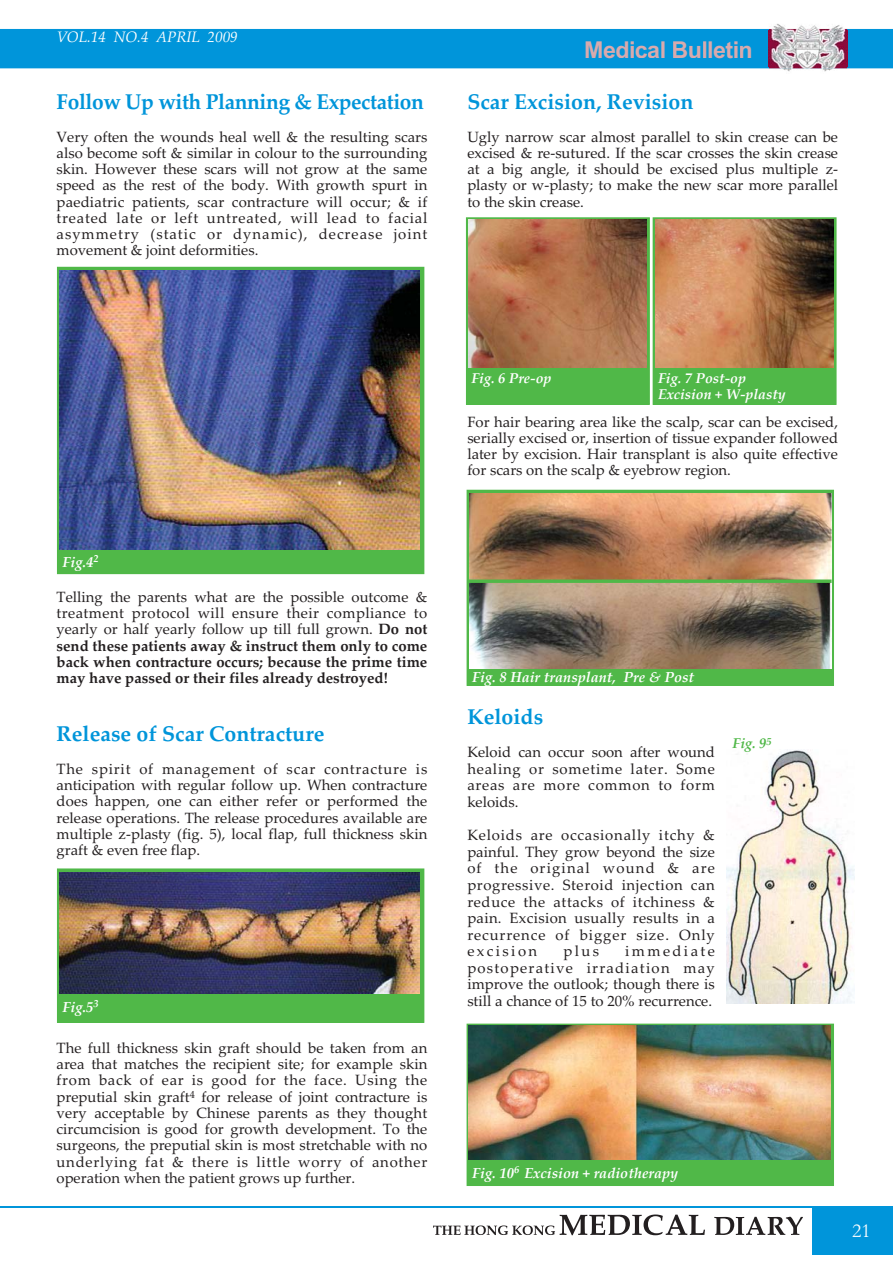
<style>
.page{position:relative;width:893px;height:1263px;background:#fff}
.page>*{position:absolute;margin:0;border:0;box-sizing:border-box;transform-origin:0 0}
.t1{font:700 23.25px "Arial";letter-spacing:-.025em;color:#d8aaad}
.t2{font:700 21.45px "Palatino Linotype";color:#0095da}
.t3{font:700 21.45px "Palatino Linotype";letter-spacing:-.02em;color:#0095da}
.t4{font:19.95px "Garamond";color:#fff}
.t5{font:italic 15.15px "Palatino Linotype";color:#fff}
.t6{font:15.15px "Myriad";letter-spacing:-.025em;color:#fff}
.t7{font:14.85px/16.2px "Palatino Linotype";color:#231f20;text-align:justify}
.t8{font:700 14.85px/16.2px "Palatino Linotype";color:#231f20;text-align:justify}
.t9{font:italic 700 14.55px "Palatino Linotype";color:#fff}
.t10{font:italic 700 14.25px/16.8px "Palatino Linotype";color:#fff}
.t11{font:italic 700 14.25px "Palatino Linotype";color:#50b848}
.s1{font-weight:400}
</style>
<div class="page">
<div style="left:0;top:29px;width:893px;height:39px;background:#0095da"></div>
<img style="left:769px;top:23px;width:78px;height:49px">
<img style="left:769px;top:29px;width:78px;height:39px">
<div style="left:586px;top:41px;width:16px;height:17px;background:#0095da"></div>
<div style="left:604px;top:45px;width:11px;height:13px;background:#0095da"></div>
<div style="left:616px;top:41px;width:12px;height:17px;background:#0095da"></div>
<hr style="left:631px;top:41px;width:3px;height:17px;background:#0095da">
<div style="left:636px;top:45px;width:11px;height:13px;background:#0095da"></div>
<div style="left:648px;top:45px;width:11px;height:13px;background:#0095da"></div>
<hr style="left:661px;top:41px;width:3px;height:17px;background:#0095da">
<div style="left:673px;top:41px;width:14px;height:17px;background:#0095da"></div>
<div style="left:689px;top:46px;width:11px;height:12px;background:#0095da"></div>
<hr style="left:703px;top:41px;width:3px;height:17px;background:#0095da">
<hr style="left:709px;top:41px;width:3px;height:17px;background:#0095da">
<div style="left:714px;top:45px;width:11px;height:13px;background:#0095da"></div>
<div style="left:726px;top:41px;width:7px;height:17px;background:#0095da"></div>
<hr style="left:734px;top:41px;width:3px;height:17px;background:#0095da">
<div style="left:740px;top:45px;width:11px;height:13px;background:#0095da"></div>
<hr style="left:0;top:1206px;width:893px;height:2px;background:#0095da">
<svg style="left:433px;top:1215px;width:272px;height:20px"></svg>
<svg style="left:714px;top:1217px;width:89px;height:18px"></svg>
<div style="left:812px;top:1206px;width:81px;height:49px;background:#0095da"></div>
<div style="left:58px;top:267px;width:366px;height:307px;background:#50b848"></div>
<div style="left:57px;top:267px;width:367px;height:307px;border:1px solid #50b848"></div>
<img style="left:60px;top:270px;width:360px;height:279px">
<div style="left:466px;top:218px;width:183px;height:186px;background:#50b848"></div>
<div style="left:466px;top:217px;width:184px;height:188px;border:1px solid #50b848"></div>
<img style="left:469px;top:220px;width:178px;height:147px">
<div style="left:653px;top:218px;width:183px;height:186px;background:#50b848"></div>
<div style="left:653px;top:217px;width:183px;height:188px;border:1px solid #50b848"></div>
<img style="left:655px;top:220px;width:178px;height:147px">
<div style="left:58px;top:869px;width:366px;height:153px;background:#50b848"></div>
<div style="left:57px;top:868px;width:367px;height:155px;border:1px solid #50b848"></div>
<img style="left:59px;top:873px;width:361px;height:121px">
<div style="left:467px;top:490px;width:366px;height:195px;background:#50b848"></div>
<div style="left:466px;top:490px;width:368px;height:196px;border:1px solid #50b848"></div>
<img style="left:469px;top:493px;width:362px;height:176px">
<div style="left:467px;top:1024px;width:366px;height:161px;background:#50b848"></div>
<div style="left:466px;top:1024px;width:368px;height:162px;border:1px solid #50b848"></div>
<hr style="left:468px;top:580px;width:363px;height:3px;background:#50b848">
<img style="left:726px;top:750px;width:128px;height:254px">
<img style="left:469px;top:1026px;width:361px;height:134px">
<p class="t5" style="left:57px;top:32px;width:182px">VOL.14 NO.4 APRIL 2009</p>
<p class="t6" style="left:65px;top:32px;width:141px">OL.1 NO.5 MAY 2006</p>
<h2 class="t3" style="left:57px;top:93px;width:369px">Follow Up with Planning &amp; Expectation</h2>
<p class="t7" style="left:57px;top:130px;width:372px">Very often the wounds heal well &amp; the resulting scars also become soft &amp; similar in colour to the surrounding skin. However these scars will not grow at the same speed as the rest of the body. With growth spurt in paediatric patients, scar contracture will occur; &amp; if treated late or left untreated, will lead to facial asymmetry (static or dynamic), decrease joint movement &amp; joint deformities.</p>
<h1 class="t1" style="left:584px;top:41px;width:170px">Medical Bulletin</h1>
<h2 class="t2" style="left:467px;top:93px;width:228px">Scar Excision, Revision</h2>
<p class="t7" style="left:467px;top:130px;width:372px">Ugly narrow scar almost parallel to skin crease can be excised &amp; re-sutured. If the scar crosses the skin crease at a big angle, it should be excised plus multiple z&shy;plasty or w-plasty; to make the new scar more parallel to the skin crease.</p>
<p class="t9" style="left:62px;top:556px;width:38px">Fig.4<sup>2</sup></p>
<p class="t8" style="left:57px;top:590px;width:372px"><span class="s1">Telling the parents what are the possible outcome &amp; treatment protocol will ensure their compliance to yearly or half yearly follow up till full grown.</span> Do not send these patients away &amp; instruct them only to come back when contracture occurs; because the prime time may have passed or their files already destroyed!</p>
<h2 class="t2" style="left:57px;top:726px;width:269px">Release of Scar Contracture</h2>
<p class="t7" style="left:57px;top:762px;width:372px">The spirit of management of scar contracture is anticipation with regular follow up. When contracture does happen, one can either refer or performed the release operations. The release procedures available are multiple z-plasty (fig. 5), local flap, full thickness skin graft &amp; even free flap.</p>
<p class="t9" style="left:62px;top:1001px;width:38px">Fig.5<sup>3</sup></p>
<p class="t7" style="left:57px;top:1041px;width:372px">The full thickness skin graft should be taken from an area that matches the recipient site; for example skin from back of ear is good for the face. Using the preputial skin graft<sup>4</sup> for release of joint contracture is very acceptable by Chinese parents as they thought circumcision is good for growth development. To the surgeons, the preputial skin is most stretchable with no underlying fat &amp; there is little worry of another operation when the patient grows up further.</p>
<p class="t10" style="left:471px;top:371px;width:82px">Fig. 6 Pre-op</p>
<p class="t10" style="left:658px;top:371px;width:129px">Fig. 7 Post-op<br>Excision + W-plasty</p>
<p class="t7" style="left:467px;top:415px;width:372px">For hair bearing area like the scalp, scar can be excised, serially excised or, insertion of tissue expander followed later by excision. Hair transplant is also quite effective for scars on the scalp &amp; eyebrow region.</p>
<p class="t9" style="left:472px;top:671px;width:224px">Fig. 8 Hair transplant, Pre &amp; Post</p>
<h2 class="t2" style="left:467px;top:708px;width:77px">Keloids</h2>
<p class="t7" style="left:467px;top:746px;width:249px;line-height:16.6px">Keloid can occur soon after wound healing or sometime later. Some areas are more common to form keloids.</p>
<p class="t7" style="left:467px;top:828px;width:249px;line-height:16.6px">Keloids are occasionally itchy &amp; painful. They grow beyond the size of the original wound &amp; are progressive. Steroid injection can reduce the attacks of itchiness &amp; pain. Excision usually results in a recurrence of bigger size. Only excision</p>
<p class="t7" style="left:467px;top:945px;width:249px;line-height:16.6px;text-indent:158px">immediate postoperative irradiation may improve the outlook; though there is still a chance of 15 to 20% recurrence.</p>
<p class="t7" style="left:563px;top:945px;width:37px">plus</p>
<p class="t11" style="left:732px;top:738px;width:41px">Fig. 9<sup>5</sup></p>
<p class="t9" style="left:472px;top:1167px;width:208px">Fig. 10<sup>6</sup> Excision + radiotherapy</p>
<h3 class="t4" style="left:852px;top:1219px;width:20px">21</h3>
</div>
